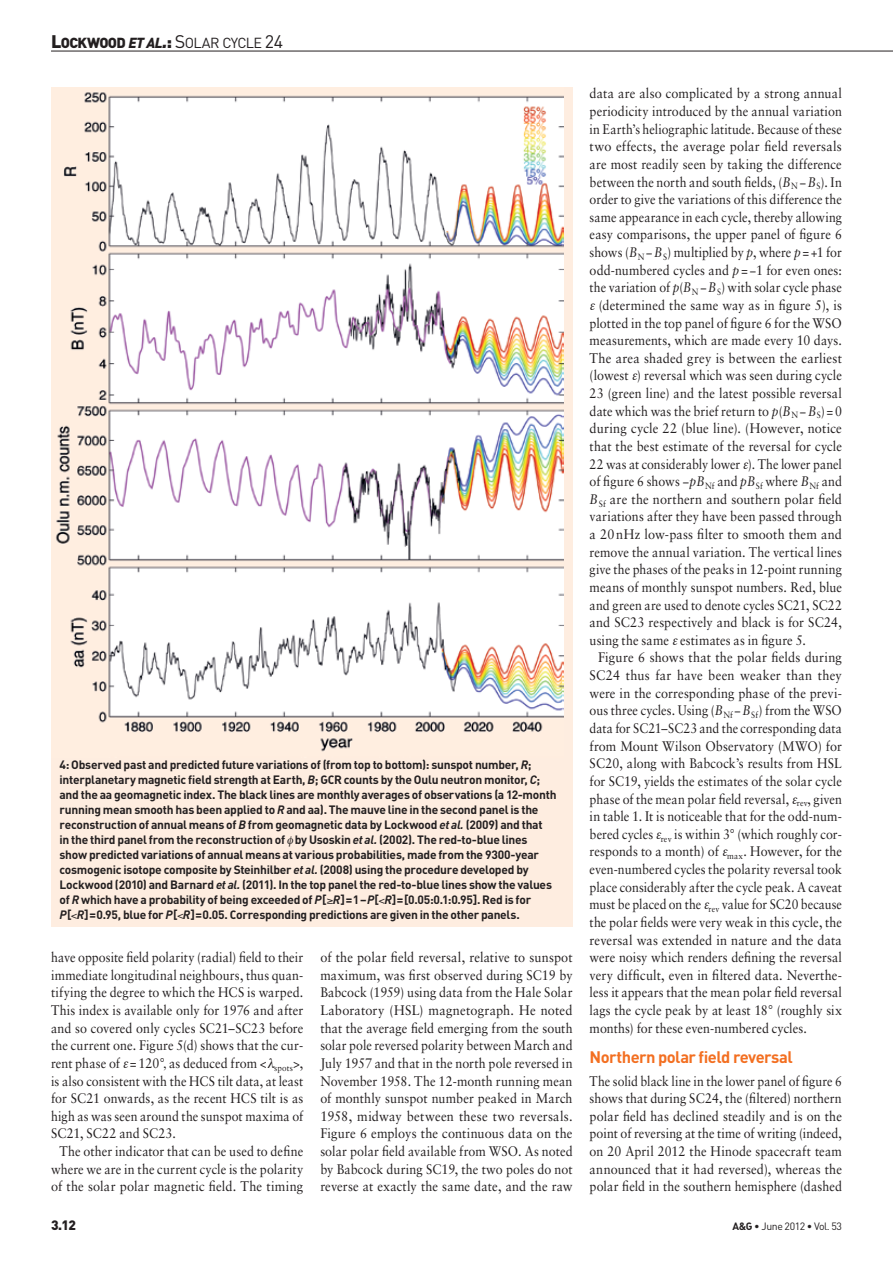
<style>
.page{position:relative;width:893px;height:1263px;background:#fff}
.page>*{position:absolute;margin:0;border:0;box-sizing:border-box;transform-origin:0 0}
.t1{font:700 16.5px "DIN";letter-spacing:-.035em;color:#f36f21}
.t2{font:14.4px "DIN Regular SC800";letter-spacing:-.05em;color:#231f20}
.t3{font:13.8px/17.7px "Sabon";letter-spacing:.005em;color:#231f20;text-align:justify;scale:.9 1}
.t4{font:13.8px/17.5px "Sabon";letter-spacing:.005em;color:#231f20;text-align:justify;scale:.91 1}
.t5{font:13.8px/17.5px "Sabon";letter-spacing:.005em;color:#231f20;text-align:justify;scale:.89 1}
.t6{font:13.8px/17.7px "Sabon";letter-spacing:.005em;color:#231f20;text-align:justify;scale:.88 1}
.t7{font:13.8px "Sabon";letter-spacing:.005em;color:#231f20;scale:.92 1}
.t8{font:13.8px "Sabon";letter-spacing:.025em;color:#231f20;scale:.92 1}
.t9{font:900 13.5px "DIN";color:#231f20}
.t10{font:700 12px/15px "DIN";letter-spacing:-.02em;color:#231f20}
.t11{font:10.5px "DIN";letter-spacing:-.04em;color:#231f20}
.s1{font-family:"DIN Black SC800";font-size:18px}
.s2{font-family:"DIN Black SC800"}
.s3{font-family:"DIN Black Italic SC800"}
.s4{font-family:"DIN Black Italic SC800";font-size:18px}
.s5{font-size:18px}
.s6{font-style:italic}
.s7{font-weight:700}
</style>
<div class="page">
<hr style="left:51px;top:51px;width:842px;height:1px;background:#231f20">
<div style="left:51px;top:87px;width:522px;height:840px;background:#feede0"></div>
<img style="left:56px;top:92px;width:507px;height:660px">
<p class="t2" style="left:51px;top:33px;width:234px"><span class="s1">L</span><span class="s2">OCKWOOD</span> <span class="s3">et al</span><span class="s4">.</span><span class="s1">:</span> <span class="s5">S</span>OLAR CYCLE <span class="s5">24</span></p>
<p class="t10" style="left:60px;top:757px;width:498px">4: Observed past and predicted future variations of (from top to bottom): sunspot number, <span class="s6">R</span>; interplanetary magnetic field strength at Earth, <span class="s6">B</span>; GCR counts by the Oulu neutron monitor, <span class="s6">C</span>; and the aa geomagnetic index. The black lines are monthly averages of observations (a 12-month running mean smooth has been applied to <span class="s6">R</span> and aa). The mauve line in the second panel is the reconstruction of annual means of <span class="s6">B</span> from geomagnetic data by Lockwood <span class="s6">et al.</span> (2009) and that<br>in the third panel from the reconstruction of by Usoskin <span class="s6">et al.</span> (2002). The red-to-blue lines show predicted variations of annual means at various probabilities, made from the 9300-year cosmogenic isotope composite by Steinhilber <span class="s6">et al.</span> (2008) using the procedure developed by Lockwood (2010) and Barnard <span class="s6">et al.</span> (2011). In the top panel the red-to-blue lines show the values of <span class="s6">R</span> which have a probability of being exceeded of <span class="s6">P</span>[≥<span class="s6">R</span>]=1–<span class="s6">P</span>[ <span class="s6">R</span>]=[0.05:0.1:0.95]. Red is for<br><span class="s6">P</span>[ <span class="s6">R</span>]=0.95, blue for <span class="s6">P</span>[ <span class="s6">R</span>]=0.05. Corresponding predictions are given in the other panels.</p>
<p class="t5" style="left:51px;top:948px;width:285px">have opposite field polarity (radial) field to their immediate longitudinal neighbours, thus quan&shy;tifying the degree to which the HCS is warped.<br>This index is available only for 1976 and after and so covered only cycles SC21–SC23 before the current one. Figure 5(d) shows that the cur&shy;rent phase of =120 as deduced from &lt;●<sub>spots</sub>&gt;, is also consistent with the HCS tilt data, at least for SC21 onwards, as the recent HCS tilt is as high as was seen around the sunspot maxima of SC21, SC22 and SC23.</p>
<p class="t3" style="left:51px;top:1142px;width:282px;text-indent:9px">The other indicator that can be used to define where we are in the current cycle is the polarity of the solar polar magnetic field. The timing</p>
<p class="t4" style="left:320px;top:948px;width:279px">of the polar field reversal, relative to sunspot maximum, was first observed during SC19 by Babcock (1959) using data from the Hale Solar Laboratory (HSL) magnetograph. He noted that the average field emerging from the south solar pole reversed polarity between March and July 1957 and that in the north pole reversed in November 1958. The 12-month running mean of monthly sunspot number peaked in March 1958, midway between these two reversals.<br>Figure 6 employs the continuous data on the solar polar field available from WSO. As noted by Babcock during SC19, the two poles do not reverse at exactly the same date, and the raw</p>
<p class="t4" style="left:590px;top:85px;width:279px">data are also complicated by a strong annual</p>
<p class="t3" style="left:590px;top:102px;width:282px">periodicity introduced by the annual variation</p>
<p class="t6" style="left:590px;top:120px;width:288px">in Earth’s heliographic latitude. Because of these</p>
<p class="t7" style="left:590px;top:138px;width:276px">two effects, the average polar field reversals</p>
<p class="t3" style="left:590px;top:155px;width:282px">are most readily seen by taking the difference</p>
<p class="t5" style="left:590px;top:173px;width:285px">between the north and south fields, (<span class="s6">B</span><sub>N</sub> −<span class="s6">B</span><sub>S</sub>). In</p>
<p class="t5" style="left:590px;top:190px;width:285px">order to give the variations of this difference the</p>
<p class="t6" style="left:590px;top:208px;width:288px">same appearance in each cycle, thereby allowing</p>
<p class="t3" style="left:590px;top:226px;width:282px">easy comparisons, the upper panel of figure 6</p>
<p class="t5" style="left:590px;top:243px;width:285px">shows (<span class="s6">B</span><sub>N</sub> −<span class="s6">B</span><sub>S</sub>) multiplied by <span class="s6">p</span>, where <span class="s6">p</span>=+1 for</p>
<p class="t3" style="left:590px;top:261px;width:282px">odd-numbered cycles and <span class="s6">p</span>=−1 for even ones:</p>
<p class="t5" style="left:590px;top:279px;width:285px">the variation of <span class="s6">p</span>(<span class="s6">B</span><sub>N</sub> −<span class="s6">B</span><sub>S</sub>) with solar cycle phase</p>
<p class="t4" style="left:599px;top:296px;width:269px">(determined the same way as in figure 5), is</p>
<p class="t3" style="left:590px;top:314px;width:282px">plotted in the top panel of figure 6 for the WSO</p>
<p class="t3" style="left:590px;top:331px;width:282px">measurements, which are made every 10 days.</p>
<p class="t7" style="left:590px;top:350px;width:276px">The area shaded grey is between the earliest</p>
<p class="t3" style="left:590px;top:367px;width:282px">(lowest ) reversal which was seen during cycle</p>
<p class="t3" style="left:590px;top:384px;width:282px">23 (green line) and the latest possible reversal</p>
<p class="t3" style="left:590px;top:402px;width:282px">date which was the brief return to <span class="s6">p</span>(<span class="s6">B</span><sub>N</sub> −<span class="s6">B</span><sub>S</sub>)=0</p>
<p class="t7" style="left:590px;top:420px;width:276px">during cycle 22 (blue line). (However, notice</p>
<p class="t3" style="left:590px;top:437px;width:282px">that the best estimate of the reversal for cycle</p>
<p class="t6" style="left:590px;top:455px;width:288px">22 was at considerably lower ). The lower panel</p>
<p class="t3" style="left:590px;top:472px;width:282px">of figure 6 shows −<span class="s6">pB</span><sub>Nf</sub> and <span class="s6">pB</span><sub>Sf</sub> where <span class="s6">B</span><sub>Nf</sub> and</p>
<p class="t4" style="left:590px;top:490px;width:279px"><span class="s6">B</span><sub>Sf</sub> are the northern and southern polar field</p>
<p class="t3" style="left:590px;top:508px;width:282px">variations after they have been passed through</p>
<p class="t4" style="left:590px;top:525px;width:279px">a 20nHz low-pass filter to smooth them and</p>
<p class="t3" style="left:590px;top:543px;width:282px">remove the annual variation. The vertical lines</p>
<p class="t5" style="left:590px;top:561px;width:285px">give the phases of the peaks in 12-point running</p>
<p class="t3" style="left:590px;top:578px;width:282px">means of monthly sunspot numbers. Red, blue</p>
<p class="t5" style="left:590px;top:596px;width:285px">and green are used to denote cycles SC21, SC22</p>
<p class="t4" style="left:590px;top:613px;width:279px">and SC23 respectively and black is for SC24,</p>
<p class="t3" style="left:590px;top:631px;width:242px">using the same estimates as in figure 5.</p>
<p class="t7" style="left:598px;top:649px;width:266px">Figure 6 shows that the polar fields during</p>
<p class="t8" style="left:590px;top:667px;width:276px">SC24 thus far have been weaker than they</p>
<p class="t4" style="left:590px;top:684px;width:279px">were in the corresponding phase of the previ-</p>
<p class="t5" style="left:590px;top:702px;width:285px">ous three cycles. Using (<span class="s6">B</span><sub>Nf</sub> −<span class="s6">B</span><sub>Sf</sub>) from the WSO</p>
<p class="t6" style="left:590px;top:719px;width:288px">data for SC21–SC23 and the corresponding data</p>
<p class="t4" style="left:590px;top:737px;width:279px">from Mount Wilson Observatory (MWO) for</p>
<p class="t3" style="left:590px;top:754px;width:282px">SC20, along with Babcock’s results from HSL</p>
<p class="t3" style="left:590px;top:772px;width:282px">for SC19, yields the estimates of the solar cycle</p>
<p class="t3" style="left:590px;top:790px;width:282px">phase of the mean polar field reversal, <sub>rev</sub>, given</p>
<p class="t3" style="left:590px;top:807px;width:282px">in table 1. It is noticeable that for the odd-num-</p>
<p class="t5" style="left:590px;top:825px;width:285px">bered cycles <sub>rev</sub> is within 3 (which roughly cor-</p>
<p class="t3" style="left:590px;top:842px;width:282px">responds to a month) of <sub>max</sub>. However, for the</p>
<p class="t5" style="left:590px;top:860px;width:285px">even-numbered cycles the polarity reversal took</p>
<p class="t5" style="left:590px;top:878px;width:285px">place considerably after the cycle peak. A caveat</p>
<p class="t6" style="left:590px;top:895px;width:288px">must be placed on the <sub>rev</sub> value for SC20 because</p>
<p class="t3" style="left:590px;top:913px;width:282px">the polar fields were very weak in this cycle, the</p>
<p class="t4" style="left:590px;top:931px;width:279px">reversal was extended in nature and the data</p>
<p class="t3" style="left:590px;top:948px;width:282px">were noisy which renders defining the reversal</p>
<p class="t4" style="left:590px;top:966px;width:279px">very difficult, even in filtered data. Neverthe-</p>
<p class="t3" style="left:590px;top:983px;width:282px">less it appears that the mean polar field reversal</p>
<p class="t3" style="left:590px;top:1001px;width:282px">lags the cycle peak by at least 18 (roughly six</p>
<p class="t3" style="left:590px;top:1019px;width:243px">months) for these even-numbered cycles.</p>
<p class="t1" style="left:590px;top:1046px;width:205px">Northern polar field reversal</p>
<p class="t6" style="left:590px;top:1072px;width:288px">The solid black line in the lower panel of figure 6 shows that during SC24, the (filtered) northern polar field has declined steadily and is on the point of reversing at the time of writing (indeed, on 20 April 2012 the Hinode spacecraft team announced that it had reversed), whereas the polar field in the southern hemisphere (dashed</p>
<p class="t9" style="left:51px;top:1216px;width:26px">3.12</p>
<p class="t11" style="left:732px;top:1219px;width:111px"><span class="s7">A&amp;G</span> • June 2012 • Vol. 53</p>
</div>
